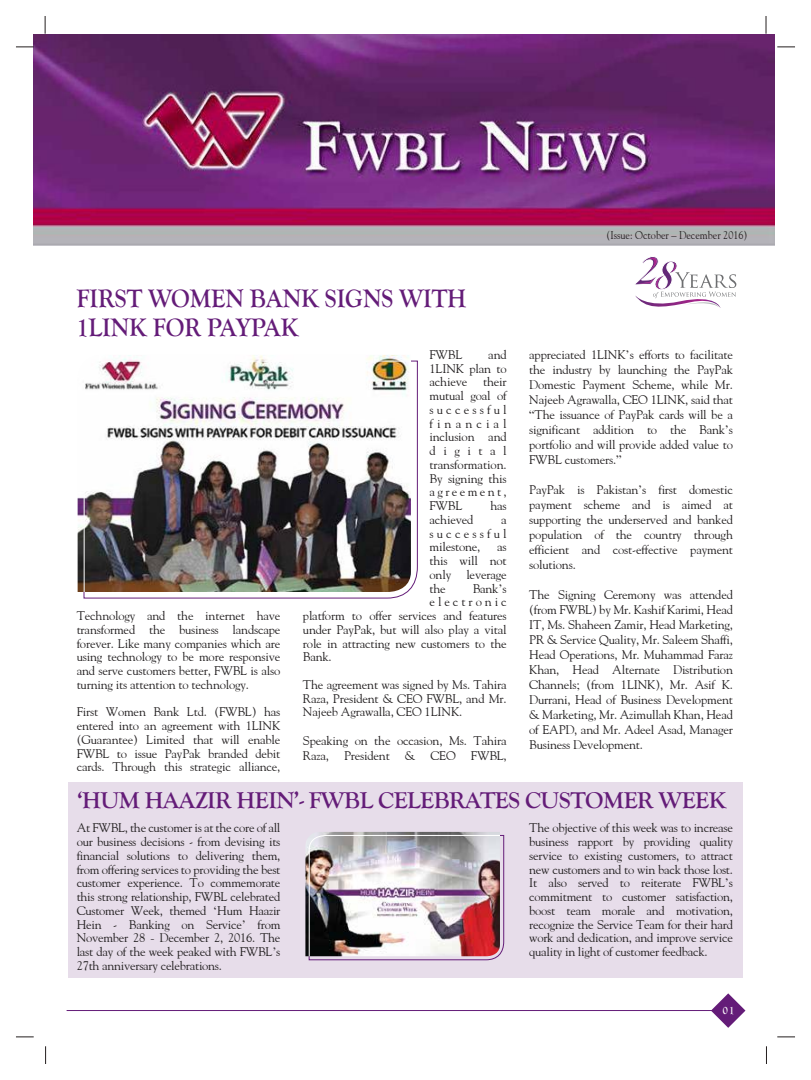
<style>
.page{position:relative;width:811px;height:1080px;background:#fff}
.page>*{position:absolute;margin:0;border:0;box-sizing:border-box;transform-origin:0 0}
.t1{font:700 26.25px/28.8px "Goudy Old Style T";color:#641c78;scale:.92 1}
.t2{font:700 23.75px "Goudy Old Style T";letter-spacing:-.02em;color:#641c78}
.t3{font:12.5px/13.8px "Goudy";letter-spacing:-.015em;color:#221f20;text-align:justify}
.t4{font:12.5px "Goudy";letter-spacing:.235em;color:#221f20}
.t5{font:11.25px "Goudy";color:#221f20;scale:.9 1}
.t6{font:700 11.25px "Goudy Old Style T";color:#fff;scale:.9 1}
.s1{font-family:"Times"}
.s2{font-family:"Times New Roman"}
</style>
<div class="page">
<div style="left:68px;top:783px;width:673px;height:195px;background:#e7ddea"></div>
<img style="left:34px;top:35px;width:740px;height:211px">
<svg style="left:765px;top:16px;width:1px;height:18px"></svg>
<svg style="left:45px;top:16px;width:1px;height:18px"></svg>
<svg style="left:16px;top:47px;width:18px;height:1px"></svg>
<svg style="left:16px;top:1037px;width:18px;height:1px"></svg>
<svg style="left:777px;top:47px;width:17px;height:1px"></svg>
<svg style="left:777px;top:1037px;width:17px;height:1px"></svg>
<svg style="left:45px;top:1046px;width:1px;height:18px"></svg>
<svg style="left:711px;top:993px;width:34px;height:35px"></svg>
<hr style="left:67px;top:1010px;width:653px;height:1px;background:#641c78">
<svg style="left:635px;top:256px;width:100px;height:52px"></svg>
<img style="left:305px;top:832px;width:194px;height:124px">
<img style="left:308px;top:835px;width:195px;height:125px">
<svg style="left:83px;top:360px;width:334px;height:239px"></svg>
<img style="left:78px;top:355px;width:331px;height:237px">
<img style="left:83px;top:360px;width:327px;height:232px">
<h1 class="t1" style="left:76px;top:284px;width:425px">FIRST WOMEN BANK SIGNS WITH<br>1LINK FOR PAYPAK</h1>
<p class="t3" style="left:77px;top:609px;width:205px">Technology and the internet have transformed the business landscape forever. Like many companies which are using technology to be more responsive and serve customers better, FWBL is also turning its attention to technology.</p>
<p class="t3" style="left:77px;top:705px;width:205px">First Women Bank Ltd. (FWBL) has entered into an agreement with 1LINK (Guarantee) Limited that will enable FWBL to issue PayPak branded debit cards. Through this strategic alliance,</p>
<p class="t3" style="left:429px;top:347px;width:79px;text-indent:59px">and 1LINK plan to achieve</p>
<p class="t3" style="left:429px;top:347px;width:34px">FWBL</p>
<p class="t3" style="left:429px;top:375px;width:79px;text-indent:54px">their mutual goal of successful financial inclusion and digital transformation.<br>By signing this agreement, FWBL</p>
<p class="t3" style="left:490px;top:499px;width:18px">has</p>
<p class="t3" style="left:429px;top:512px;width:45px">achieved</p>
<p class="t3" style="left:429px;top:512px;width:79px;text-indent:72px">a successful milestone,</p>
<p class="t3" style="left:429px;top:540px;width:79px;text-indent:68px">as this will not only leverage the</p>
<p class="t3" style="left:472px;top:581px;width:35px">Bank<span class="s1">’</span>s</p>
<p class="t4" style="left:429px;top:594px;width:79px">electronic</p>
<p class="t3" style="left:303px;top:609px;width:205px">platform to offer services and features</p>
<p class="t3" style="left:303px;top:622px;width:205px">under PayPak, but will also play a vital</p>
<p class="t3" style="left:303px;top:636px;width:205px">role in attracting new customers to the</p>
<p class="t3" style="left:303px;top:650px;width:30px">Bank.</p>
<p class="t3" style="left:303px;top:677px;width:205px">The agreement was signed by Ms. Tahira Raza, President &amp; CEO FWBL, and Mr.<br>Najeeb Agrawalla, CEO 1LINK.</p>
<p class="t3" style="left:303px;top:733px;width:205px;line-height:15px">Speaking on the occasion, Ms. Tahira<br>Raza, President &amp; CEO FWBL,</p>
<p class="t5" style="left:606px;top:229px;width:158px">(Issue: October <span class="s2">–</span> December 2016)</p>
<p class="t3" style="left:529px;top:347px;width:205px;line-height:15px">appreciated 1LINK<span class="s1">’</span>s efforts to facilitate the industry by launching the PayPak Domestic Payment Scheme, while Mr.<br>Najeeb Agrawalla, CEO 1LINK, said that <span class="s1">“</span>The issuance of PayPak cards will be a significant addition to the Bank<span class="s1">’</span>s portfolio and will provide added value to FWBL customers.<span class="s1">”</span></p>
<p class="t3" style="left:529px;top:482px;width:205px;line-height:15px">PayPak is Pakistan<span class="s1">’</span>s first domestic payment scheme and is aimed at supporting the underserved and banked population of the country through efficient and cost-effective payment solutions.</p>
<p class="t3" style="left:529px;top:587px;width:205px;line-height:15px">The Signing Ceremony was attended (from FWBL) by Mr. Kashif Karimi, Head IT, Ms. Shaheen Zamir, Head Marketing, PR &amp; Service Quality, Mr. Saleem Shaffi, Head Operations, Mr. Muhammad Faraz Khan, Head Alternate Distribution Channels<span class="s1">;</span> (from 1LINK), Mr. Asif K.<br>Durrani, Head of Business Development &amp; Marketing, Mr. Azimullah Khan, Head of EAPD, and Mr. Adeel Asad, Manager Business Development.</p>
<h2 class="t2" style="left:77px;top:787px;width:650px">‘HUM HAAZIR HEIN’- FWBL CELEBRATES CUSTOMER WEEK</h2>
<p class="t3" style="left:77px;top:821px;width:205px">At FWBL, the customer is at the core of all our business decisions - from devising its financial solutions to delivering them, from offering services to providing the best customer experience. To commemorate this strong relationship, FWBL celebrated Customer Week, themed <span class="s1">‘</span>Hum Haazir Hein - Banking on Service<span class="s1">’</span> from November 28 <span class="s1">-</span> December 2, 2016. The last day of the week peaked with FWBL<span class="s1">’</span>s 27th anniversary celebrations.</p>
<p class="t3" style="left:529px;top:821px;width:205px">The objective of this week was to increase business rapport by providing quality service to existing customers, to attract new customers and to win back those lost.<br>It also served to reiterate FWBL<span class="s1">’</span>s commitment to customer satisfaction, boost team morale and motivation, recognize the Service Team for their hard work and dedication, and improve service quality in light of customer feedback.</p>
<p class="t6" style="left:722px;top:1004px;width:14px">01</p>
</div>
